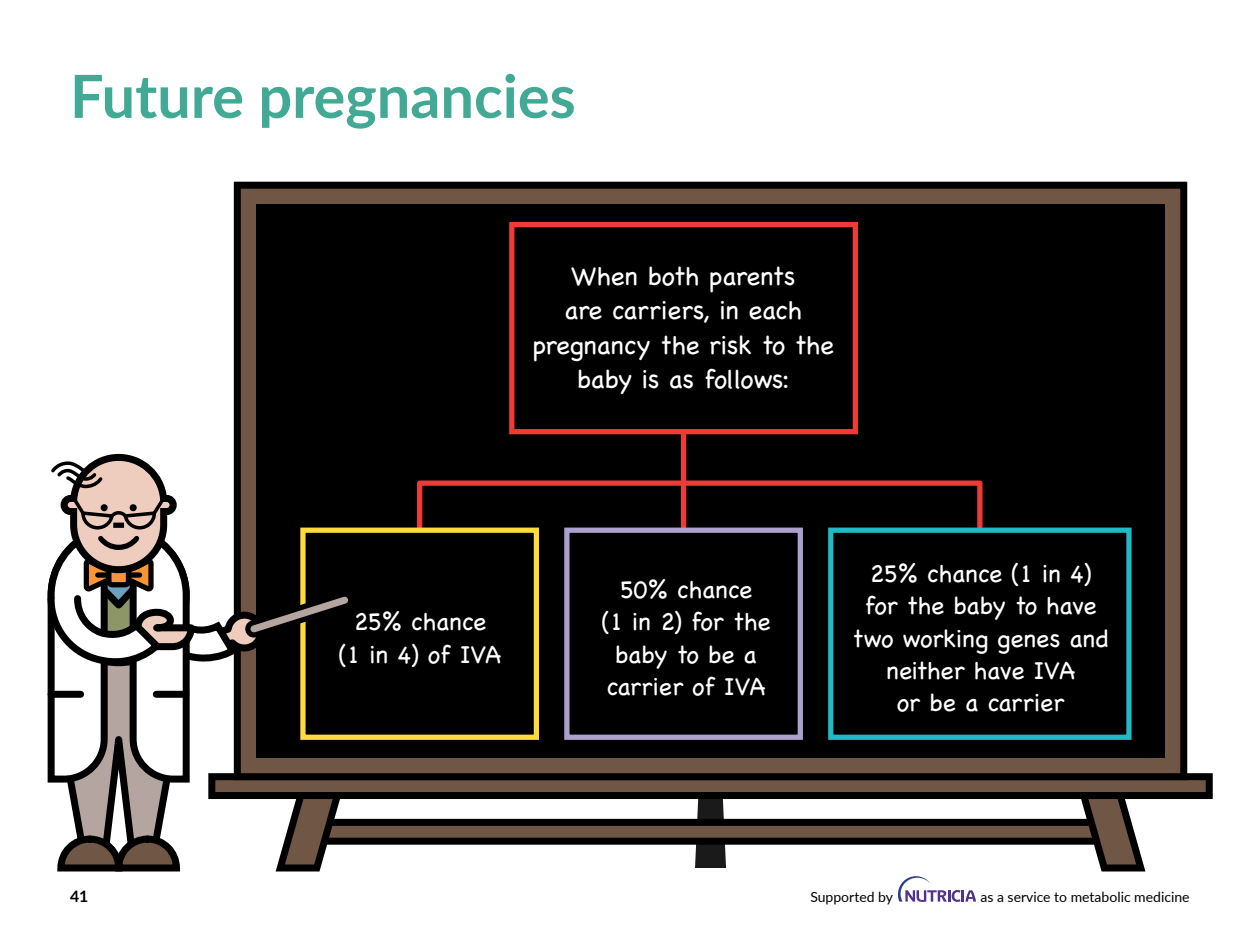
<style>
.page{position:relative;width:1260px;height:945px;background:#fff}
.page>*{position:absolute;margin:0;border:0;box-sizing:border-box;transform-origin:0 0}
.t1{font:700 59.5px "Lato";color:#42a995}
.t2{font:300 26.25px/34.1px "Chalkboard SE";letter-spacing:-.01em;color:#fff;text-align:center}
.t3{font:300 24.85px/32.4px "Chalkboard SE";letter-spacing:-.01em;color:#fff;text-align:center}
.t4{font:700 15.75px "Lato";color:#000}
.t5{font:14px "Lato";color:#000}
</style>
<div class="page">
<svg style="left:695px;top:799px;width:31px;height:69px"></svg>
<div style="left:212px;top:777px;width:997px;height:19px;background:#705645"></div>
<div style="left:208px;top:773px;width:1005px;height:26px;border:7px solid #000"></div>
<div style="left:237px;top:185px;width:947px;height:592px;background:#705645"></div>
<div style="left:234px;top:182px;width:953px;height:598px;border:7px solid #000"></div>
<div style="left:256px;top:204px;width:909px;height:554px;background:#000"></div>
<div style="left:309px;top:822px;width:803px;height:19px;background:#705645"></div>
<div style="left:305px;top:819px;width:811px;height:26px;border:7px solid #000"></div>
<svg style="left:1075px;top:791px;width:75px;height:81px"></svg>
<div style="left:417px;top:480px;width:565px;height:53px;border:5px solid #ef3b37"></div>
<div style="left:681px;top:432px;width:5px;height:98px;background:#ef3b37"></div>
<div style="left:300px;top:528px;width:239px;height:212px;border:5px solid #ffdb3e"></div>
<div style="left:564px;top:528px;width:239px;height:212px;border:5px solid #aca1ce"></div>
<div style="left:509px;top:222px;width:349px;height:212px;border:5px solid #ef3b37"></div>
<div style="left:828px;top:528px;width:304px;height:212px;border:5px solid #21b9c4"></div>
<svg style="left:47px;top:450px;width:308px;height:422px"></svg>
<div style="left:156px;top:691px;width:30px;height:7px;background:#000"></div>
<div style="left:51px;top:691px;width:30px;height:7px;background:#000"></div>
<svg style="left:898px;top:876px;width:78px;height:26px"></svg>
<h1 class="t1" style="left:70px;top:52px;width:507px">Future pregnancies</h1>
<p class="t2" style="left:533px;top:258px;width:303px">When both parents<br>are carriers, in each pregnancy the risk to the baby is as follows:</p>
<p class="t3" style="left:339px;top:604px;width:164px">25% chance<br>(1 in 4) of IVA</p>
<p class="t3" style="left:602px;top:572px;width:170px">50% chance<br>(1 in 2) for the baby to be a carrier of IVA</p>
<p class="t3" style="left:852px;top:556px;width:258px">25% chance (1 in 4) for the baby to have two working genes and neither have IVA<br>or be a carrier</p>
<p class="t4" style="left:70px;top:884px;width:20px">41</p>
<p class="t5" style="left:810px;top:887px;width:84px">Supported by</p>
<p class="t5" style="left:980px;top:887px;width:211px">as a service to metabolic medicine</p>
</div>
